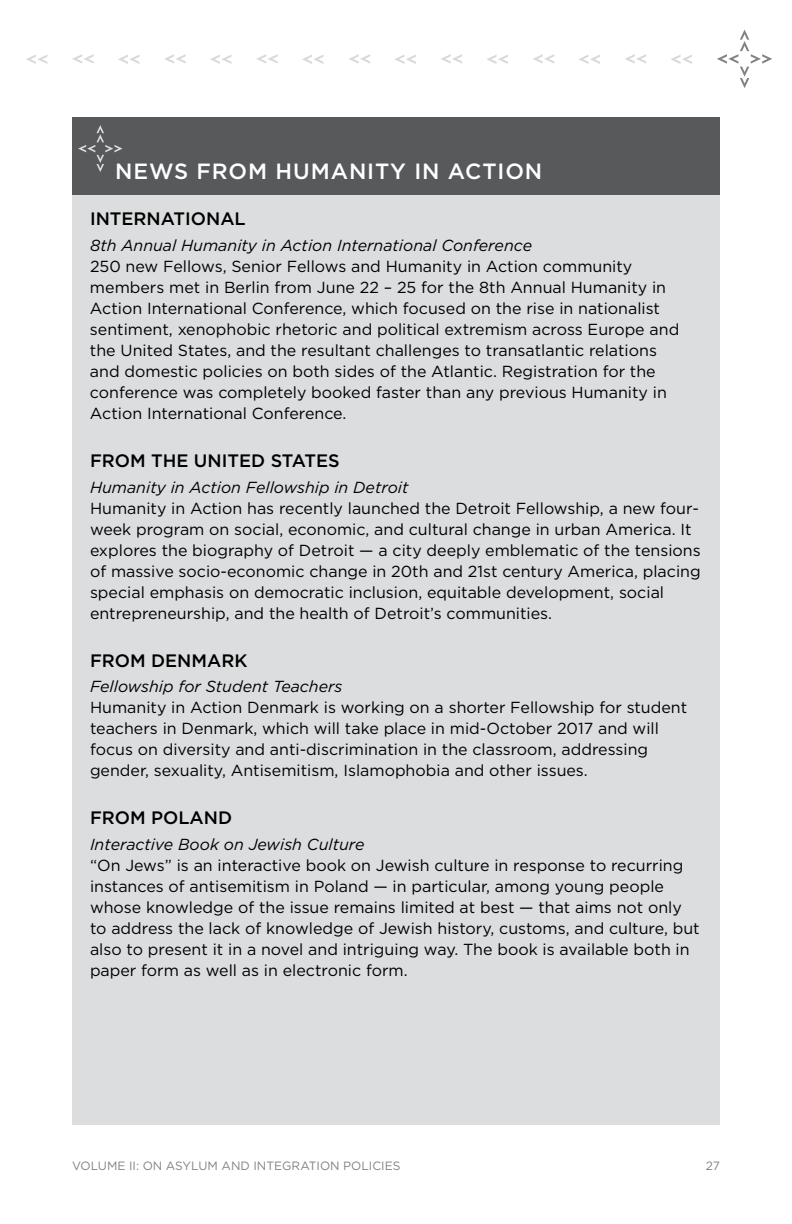
<style>
.page{position:relative;width:792px;height:1224px;background:#fff}
.page>*{position:absolute;margin:0;border:0;box-sizing:border-box;transform-origin:0 0}
.t1{font:500 22px "Gotham";letter-spacing:.04em;color:#fff}
.t2{font:500 18px "Gotham";color:#000}
.t3{font:16px/21px "Gotham";color:#000}
.t4{font:italic 16px "Gotham";color:#000}
.t5{font:12px "Gotham";color:#808285}
</style>
<div class="page">
<svg style="left:717px;top:30px;width:55px;height:58px"></svg>
<svg style="left:625px;top:54px;width:21px;height:10px"></svg>
<svg style="left:671px;top:55px;width:21px;height:9px"></svg>
<svg style="left:533px;top:54px;width:21px;height:10px"></svg>
<svg style="left:579px;top:55px;width:21px;height:9px"></svg>
<svg style="left:441px;top:54px;width:21px;height:10px"></svg>
<svg style="left:487px;top:55px;width:21px;height:9px"></svg>
<svg style="left:349px;top:54px;width:21px;height:10px"></svg>
<svg style="left:395px;top:55px;width:21px;height:9px"></svg>
<svg style="left:256px;top:54px;width:22px;height:10px"></svg>
<svg style="left:302px;top:55px;width:22px;height:9px"></svg>
<svg style="left:164px;top:54px;width:22px;height:10px"></svg>
<svg style="left:210px;top:55px;width:21px;height:9px"></svg>
<svg style="left:72px;top:54px;width:22px;height:10px"></svg>
<svg style="left:118px;top:55px;width:21px;height:9px"></svg>
<svg style="left:26px;top:55px;width:21px;height:9px"></svg>
<div style="left:72px;top:192px;width:648px;height:933px;background:#dcddde"></div>
<div style="left:72px;top:117px;width:648px;height:77px;background:#58595b"></div>
<svg style="left:78px;top:125px;width:45px;height:47px"></svg>
<h1 class="t1" style="left:115px;top:158px;width:212px">N EWS FROM HUMANI</h1>
<h1 class="t1" style="left:375px;top:158px;width:137px">TYIN ACTION</h1>
<p class="t2" style="left:90px;top:209px;width:46px">INTERNA</p>
<p class="t2" style="left:173px;top:209px;width:25px">TIONAL</p>
<p class="t4" style="left:90px;top:237px;width:444px">8th Annual Humanity in Action International Conference</p>
<p class="t3" style="left:90px;top:256px;width:591px">250 new Fellows, Senior Fellows and Humanity in Action community members met in Berlin from June 22 – 25 for the 8th Annual Humanity in Action International Conference, which focused on the rise in nationalist sentiment, xenophobic rhetoric and political extremism across Europe and the United States, and the resultant challenges to transatlantic relations and domestic policies on both sides of the Atlantic. Registration for the conference was completely booked faster than any previous Humanity in Action International Conference.</p>
<p class="t2" style="left:90px;top:451px;width:251px">FROM THE UNITED STATES</p>
<p class="t4" style="left:90px;top:478px;width:320px">Humanity in Action Fellowship in Detroit</p>
<p class="t3" style="left:90px;top:497px;width:612px">Humanity in Action has recently launched the Detroit Fellowship, a new four&shy;week program on social, economic, and cultural change in urban America. It explores the biography of Detroit — a city deeply emblematic of the tensions of massive socio-economic change in 20th and 21st century America, placing special emphasis on democratic inclusion, equitable development, social entrepreneurship, and the health of Detroit’s communities.</p>
<p class="t2" style="left:90px;top:650px;width:159px">FROM DENMARK</p>
<p class="t4" style="left:90px;top:678px;width:254px">Fellowship for Student Teachers</p>
<p class="t3" style="left:90px;top:697px;width:599px">Humanity in Action Denmark is working on a shorter Fellowship for student teachers in Denmark, which will take place in mid-October 2017 and will focus on diversity and anti-discrimination in the classroom, addressing gender, sexuality, Antisemitism, Islamophobia and other issues.</p>
<p class="t2" style="left:90px;top:808px;width:144px">FROM POLAND</p>
<p class="t4" style="left:90px;top:836px;width:276px">Interactive Book on Jewish Culture</p>
<p class="t3" style="left:90px;top:855px;width:611px">“On Jews” is an interactive book on Jewish culture in response to recurring instances of antisemitism in Poland — in particular, among young people whose knowledge of the issue remains limited at best — that aims not only to address the lack of knowledge of Jewish history, customs, and culture, but also to present it in a novel and intriguing way. The book is available both in paper form as well as in electronic form.</p>
<p class="t5" style="left:72px;top:1159px;width:330px">Volume II: On Asylum and Integration Polici es</p>
<p class="t5" style="left:706px;top:1159px;width:16px">27</p>
</div>
